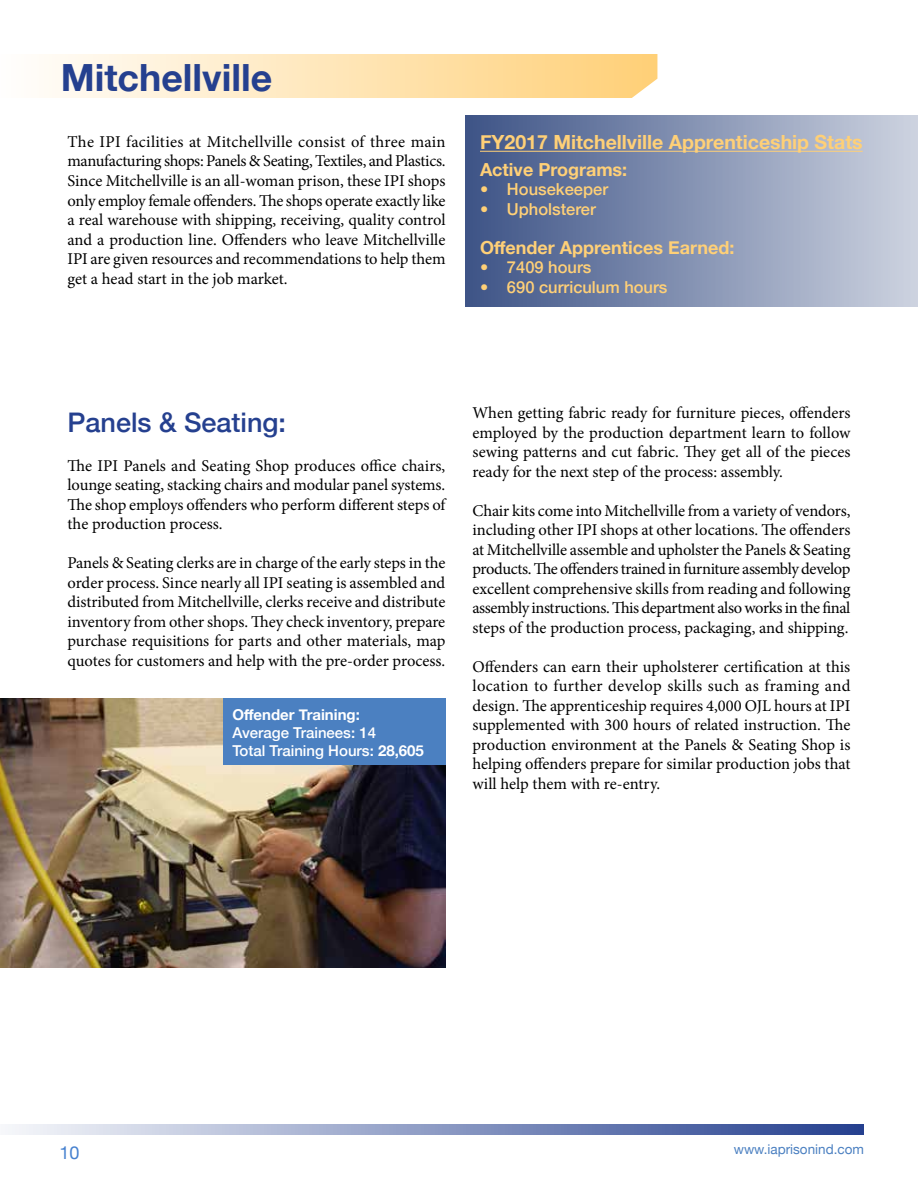
<style>
.page{position:relative;width:918px;height:1188px;background:#fff}
.page>*{position:absolute;margin:0;border:0;box-sizing:border-box;transform-origin:0 0}
.t1{font:700 37.5px "Helvetica Neue";color:#25408f}
.t2{font:500 27px "Helvetica Neue";color:#25408f}
.t3{font:700 19.5px "Helvetica Neue";color:#ffd077}
.t4{font:700 18px "Helvetica Neue";color:#ffd077}
.t5{font:18px "Helvetica Neue";color:#4681cf}
.t6{font:16.5px/19.5px "Minion Pro";letter-spacing:-.005em;color:#000;text-align:justify}
.t7{font:500 16.5px "Helvetica Neue";color:#ffd077}
.t8{font:500 15px/18px "Helvetica Neue";color:#fff}
.t9{font:700 15px "Helvetica Neue";color:#fff}
.t10{font:13.5px "Helvetica Neue";color:#4b80c1}
.s1{font-weight:700}
</style>
<div class="page">
<svg style="left:8px;top:1124px;width:856px;height:10px;background:#8c9ac3"></svg>
<svg style="left:44px;top:54px;width:613px;height:44px;background:#ffe5b6"></svg>
<div style="left:466px;top:115px;width:452px;height:192px;background:linear-gradient(to right,#3e5487,#cdd3e0)"></div>
<hr style="left:480px;top:151px;width:383px;height:1px;background:#ffd077">
<img style="left:0;top:699px;width:446px;height:269px">
<div style="left:223px;top:699px;width:222px;height:66px;background:#4b80c1"></div>
<h1 class="t1" style="left:61px;top:48px;width:213px">Mitchellville</h1>
<p class="t6" style="left:68px;top:132px;width:380px">The IPI facilities at Mitchellville consist of three main manufacturing shops: Panels &amp; Seating, Textiles, and Plastics.<br>Since Mitchellville is an all-woman prison, these IPI shops only employ female offenders. The shops operate exactly like a real warehouse with shipping, receiving, quality control and a production line. Offenders who leave Mitchellville IPI are given resources and recommendations to help them get a head start in the job market.</p>
<p class="t3" style="left:480px;top:127px;width:384px">FY2017 Mitchellville Apprenticeship Stats</p>
<p class="t4" style="left:480px;top:155px;width:149px">Active Programs:</p>
<p class="t7" style="left:480px;top:176px;width:130px">• Housekeeper</p>
<p class="t7" style="left:480px;top:195px;width:117px">• Upholsterer</p>
<p class="t4" style="left:480px;top:233px;width:256px">Offender Apprentices Earned:</p>
<p class="t7" style="left:480px;top:254px;width:113px">• 7409 hours</p>
<p class="t7" style="left:480px;top:273px;width:189px">• 690 curriculum hours</p>
<h2 class="t2" style="left:68px;top:400px;width:220px">Panels &amp; Seating:</h2>
<p class="t6" style="left:68px;top:456px;width:379px">The IPI Panels and Seating Shop produces office chairs, lounge seating, stacking chairs and modular panel systems.<br>The shop employs offenders who perform different steps of the production process.</p>
<p class="t6" style="left:68px;top:553px;width:379px">Panels &amp; Seating clerks are in charge of the early steps in the order process. Since nearly all IPI seating is assembled and distributed from Mitchellville, clerks receive and distribute inventory from other shops. They check inventory, prepare purchase requisitions for parts and other materials, map quotes for customers and help with the pre-order process.</p>
<p class="t9" style="left:232px;top:703px;width:129px">Offender Training:</p>
<p class="t8" style="left:232px;top:723px;width:193px">Average Trainees: 14<br>Total Training Hours: <span class="s1">28,605</span></p>
<p class="t6" style="left:472px;top:403px;width:380px">When getting fabric ready for furniture pieces, offenders employed by the production department learn to follow sewing patterns and cut fabric. They get all of the pieces ready for the next step of the process: assembly.</p>
<p class="t6" style="left:472px;top:501px;width:379px">Chair kits come into Mitchellville from a variety of vendors, including other IPI shops at other locations. The offenders at Mitchellville assemble and upholster the Panels &amp; Seating products. The offenders trained in furniture assembly develop excellent comprehensive skills from reading and following assembly instructions. This department also works in the final steps of the production process, packaging, and shipping.</p>
<p class="t6" style="left:472px;top:657px;width:380px">Offenders can earn their upholsterer certification at this location to further develop skills such as framing and design. The apprenticeship requires 4,000 OJL hours at IPI supplemented with 300 hours of related instruction. The production environment at the Panels &amp; Seating Shop is helping offenders prepare for similar production jobs that will help them with re-entry.</p>
<p class="t5" style="left:59px;top:1139px;width:22px">10</p>
<p class="t10" style="left:734px;top:1139px;width:132px">www.iaprisonind.com</p>
</div>
